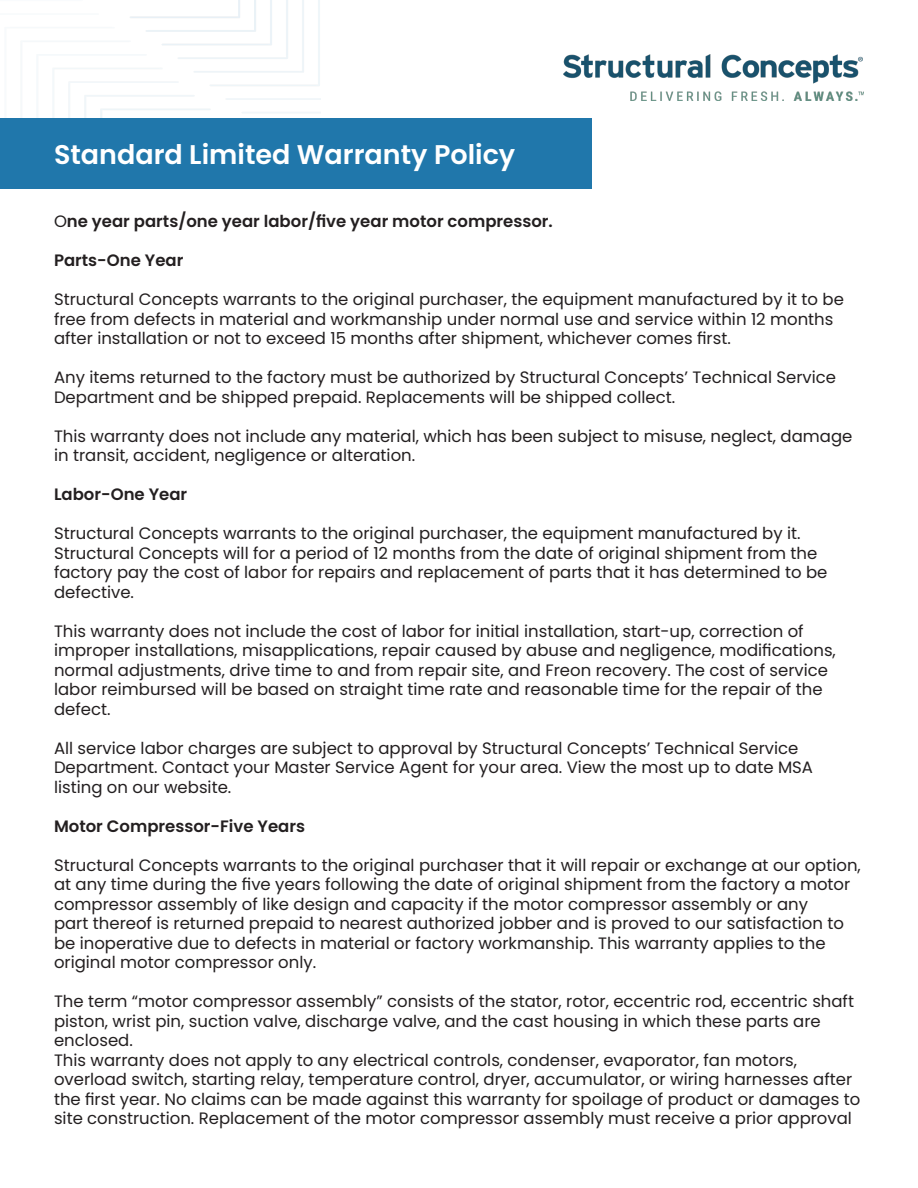
<style>
.page{position:relative;width:918px;height:1188px;background:#fff}
.page>*{position:absolute;margin:0;border:0;box-sizing:border-box;transform-origin:0 0}
.t1{font:600 27px "Poppins";color:#fff}
.t2{font:16.5px/19.5px "Poppins";color:#231f20}
.t3{font:600 16.5px "Poppins";color:#231f20}
.s1{font-weight:400}
</style>
<div class="page">
<img style="left:0;top:0;width:320px;height:119px">
<div style="left:0;top:119px;width:592px;height:70px;background:#2077ab"></div>
<img style="left:564px;top:54px;width:300px;height:46px">
<p class="t1" style="left:54px;top:139px;width:463px">Standard Limited Warranty Policy</p>
<p class="t3" style="left:54px;top:212px;width:500px"><span class="s1">O</span>ne year parts/one year labor/five year motor compressor.</p>
<p class="t3" style="left:54px;top:251px;width:131px">Parts-One Year</p>
<p class="t2" style="left:54px;top:290px;width:791px">Structural Concepts warrants to the original purchaser, the equipment manufactured by it to be free from defects in material and workmanship under normal use and service within 12 months after installation or not to exceed 15 months after shipment, whichever comes first.</p>
<p class="t2" style="left:54px;top:368px;width:784px">Any items returned to the factory must be authorized by Structural Concepts’ Technical Service<br>Department and be shipped prepaid. Replacements will be shipped collect.</p>
<p class="t2" style="left:54px;top:426px;width:800px">This warranty does not include any material, which has been subject to misuse, neglect, damage in transit, accident, negligence or alteration.</p>
<p class="t3" style="left:54px;top:485px;width:135px">Labor-One Year</p>
<p class="t2" style="left:54px;top:524px;width:775px">Structural Concepts warrants to the original purchaser, the equipment manufactured by it.<br>Structural Concepts will for a period of 12 months from the date of original shipment from the factory pay the cost of labor for repairs and replacement of parts that it has determined to be defective.</p>
<p class="t2" style="left:54px;top:621px;width:783px">This warranty does not include the cost of labor for initial installation, start-up, correction of improper installations, misapplications, repair caused by abuse and negligence, modifications, normal adjustments, drive time to and from repair site, and Freon recovery. The cost of service labor reimbursed will be based on straight time rate and reasonable time for the repair of the defect.</p>
<p class="t2" style="left:54px;top:738px;width:761px">All service labor charges are subject to approval by Structural Concepts’ Technical Service<br>Department. Contact your Master Service Agent for your area. View the most up to date MSA listing on our website.</p>
<p class="t3" style="left:54px;top:817px;width:253px">Motor Compressor-Five Years</p>
<p class="t2" style="left:54px;top:855px;width:808px">Structural Concepts warrants to the original purchaser that it will repair or exchange at our option, at any time during the five years following the date of original shipment from the factory a motor compressor assembly of like design and capacity if the motor compressor assembly or any<br>part thereof is returned prepaid to nearest authorized jobber and is proved to our satisfaction to be inoperative due to defects in material or factory workmanship. This warranty applies to the original motor compressor only.</p>
<p class="t2" style="left:54px;top:992px;width:802px">The term “motor compressor assembly” consists of the stator, rotor, eccentric rod, eccentric shaft piston, wrist pin, suction valve, discharge valve, and the cast housing in which these parts are enclosed.</p>
<p class="t2" style="left:54px;top:1050px;width:808px">This warranty does not apply to any electrical controls, condenser, evaporator, fan motors, overload switch, starting relay, temperature control, dryer, accumulator, or wiring harnesses after the first year. No claims can be made against this warranty for spoilage of product or damages to site construction. Replacement of the motor compressor assembly must receive a prior approval</p>
</div>
